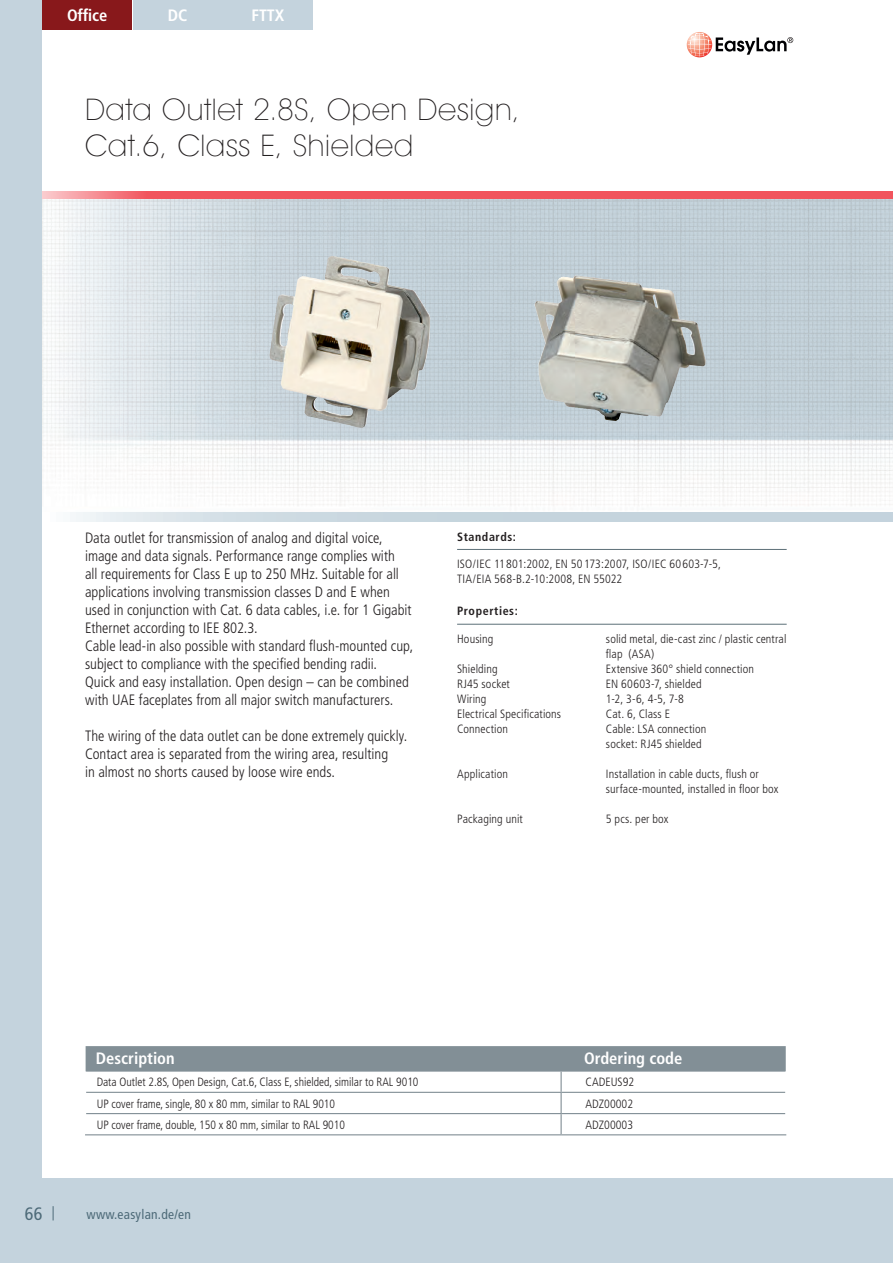
<style>
.page{position:relative;width:893px;height:1263px;background:#c4d3dd}
.page>*{position:absolute;margin:0;border:0;box-sizing:border-box;transform-origin:0 0}
.t1{font:200 30px/36px "Avant Garde IT Cby BT";letter-spacing:.025em;color:#231f20}
.t2{font:condensed 18px "Frutiger";color:#4d6a78}
.t3{font:700 condensed 16.5px "Frutiger";color:#fff}
.t4{font:300 condensed 15px/18px "Frutiger";color:#231f20}
.t5{font:condensed 13.5px "Frutiger";letter-spacing:.02em;color:#4d6a78}
.t6{font:300 condensed 12px/15px "Frutiger";letter-spacing:.005em;color:#231f20}
.t7{font:700 condensed 12px "Frutiger";letter-spacing:.05em;color:#231f20}
</style>
<div class="page">
<div style="left:43px;top:0;width:850px;height:1178px;background:#fff"></div>
<svg style="left:687px;top:32px;width:25px;height:25px"></svg>
<svg style="left:688px;top:33px;width:105px;height:24px"></svg>
<svg style="left:53px;top:1206px;width:1px;height:14px"></svg>
<svg style="left:43px;top:191px;width:850px;height:9px;background:#ed6971"></svg>
<img style="left:43px;top:200px;width:850px;height:313px">
<svg style="left:70px;top:513px;width:823px;height:8px;background:#ccd9e1"></svg>
<img style="left:269px;top:256px;width:162px;height:172px">
<hr style="left:457px;top:549px;width:330px;height:1px;background:#5c6f78">
<hr style="left:457px;top:624px;width:330px;height:1px;background:#5c6f78">
<svg style="left:85px;top:1046px;width:701px;height:88px"></svg>
<hr style="left:85px;top:1134px;width:476px;height:1px;background:#828f96">
<hr style="left:561px;top:1134px;width:225px;height:1px;background:#828f96">
<div style="left:43px;top:0;width:89px;height:30px;background:#88181b"></div>
<div style="left:133px;top:0;width:89px;height:30px;background:#c4d3dd"></div>
<div style="left:223px;top:0;width:90px;height:30px;background:#c4d3dd"></div>
<p class="t3" style="left:67px;top:6px;width:42px">Office</p>
<p class="t3" style="left:168px;top:6px;width:21px">DC</p>
<p class="t3" style="left:252px;top:6px;width:34px">FTTX</p>
<h1 class="t1" style="left:85px;top:91px;width:436px">Data Outlet 2.8S, Open Design,<br>Cat.6, Class E, Shielded</h1>
<p class="t4" style="left:85px;top:529px;width:330px">Data outlet for transmission of analog and digital voice, image and data signals. Performance range complies with<br>all requirements for Class E up to 250 MHz. Suitable for all applications involving transmission classes D and E when used in conjunction with Cat. 6 data cables, i.e. for 1 Gigabit Ethernet according to IEE 802.3.<br>Cable lead-in also possible with standard flush-mounted cup, subject to compliance with the specified bending radii.<br>Quick and easy installation. Open design – can be combined with UAE faceplates from all major switch manufacturers.</p>
<p class="t4" style="left:85px;top:727px;width:324px">The wiring of the data outlet can be done extremely quickly.<br>Contact area is separated from the wiring area, resulting<br>in almost no shorts caused by loose wire ends.</p>
<p class="t7" style="left:457px;top:529px;width:60px">Standards:</p>
<p class="t6" style="left:457px;top:557px;width:265px">ISO/IEC 11 801:2002, EN 50 173:2007, ISO/IEC 60 603-7-5,<br>TIA/EIA 568-B.2-10:2008, EN 55022</p>
<p class="t7" style="left:457px;top:604px;width:62px">Properties:</p>
<p class="t6" style="left:457px;top:632px;width:38px">Housing</p>
<p class="t6" style="left:606px;top:632px;width:182px">solid metal, die-cast zinc / plastic central flap (ASA)</p>
<p class="t6" style="left:457px;top:662px;width:42px">Shielding</p>
<p class="t6" style="left:606px;top:662px;width:149px">Extensive 360° shield connection</p>
<p class="t6" style="left:457px;top:677px;width:54px">RJ45 socket</p>
<p class="t6" style="left:606px;top:677px;width:97px">EN 60603-7, shielded</p>
<p class="t6" style="left:457px;top:692px;width:31px">Wiring</p>
<p class="t6" style="left:606px;top:692px;width:79px">1-2, 3-6, 4-5, 7-8</p>
<p class="t6" style="left:457px;top:707px;width:106px">Electrical Specifications</p>
<p class="t6" style="left:606px;top:707px;width:66px">Cat. 6, Class E</p>
<p class="t6" style="left:457px;top:722px;width:52px">Connection</p>
<p class="t6" style="left:606px;top:722px;width:102px">Cable: LSA connection socket: RJ45 shielded</p>
<p class="t6" style="left:457px;top:767px;width:52px">Application</p>
<p class="t6" style="left:606px;top:767px;width:174px">Installation in cable ducts, flush or surface-mounted, installed in floor box</p>
<p class="t6" style="left:457px;top:812px;width:67px">Packaging unit</p>
<p class="t6" style="left:606px;top:812px;width:64px">5 pcs. per box</p>
<p class="t2" style="left:25px;top:1203px;width:19px">66</p>
<p class="t3" style="left:96px;top:1049px;width:80px">Description</p>
<p class="t3" style="left:584px;top:1049px;width:100px">Ordering code</p>
<p class="t6" style="left:97px;top:1075px;width:323px">Data Outlet 2.8S, Open Design, Cat.6, Class E, shielded, similar to RAL 9010</p>
<p class="t6" style="left:586px;top:1075px;width:50px">CADEUS92</p>
<p class="t6" style="left:97px;top:1096px;width:240px">UP cover frame, single, 80 x 80 mm, similar to RAL 9010</p>
<p class="t6" style="left:586px;top:1096px;width:49px">ADZ00002</p>
<p class="t6" style="left:97px;top:1117px;width:250px">UP cover frame, double, 150 x 80 mm, similar to RAL 9010</p>
<p class="t6" style="left:586px;top:1117px;width:49px">ADZ00003</p>
<p class="t5" style="left:87px;top:1207px;width:106px">www.easylan.de/en</p>
</div>
